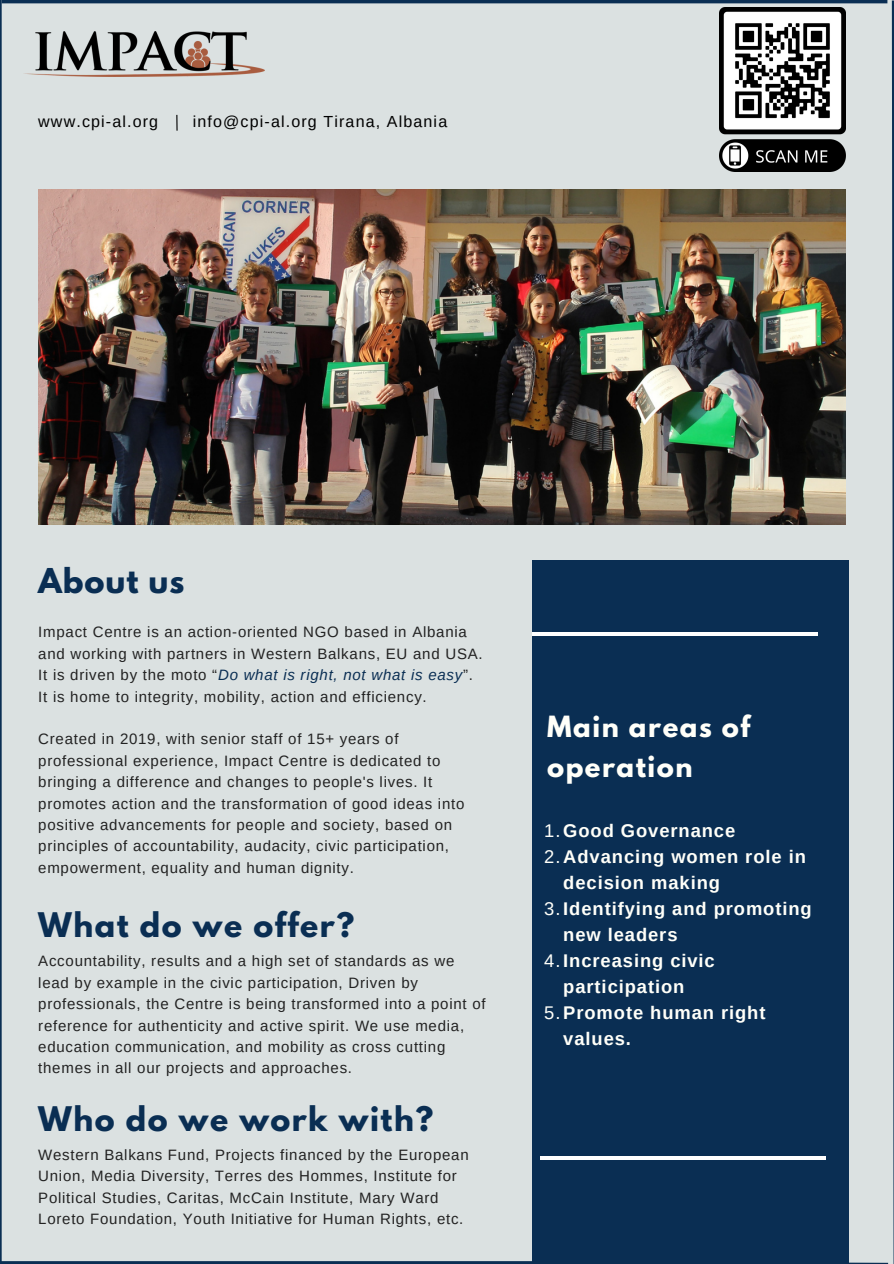
<style>
.page{position:relative;width:894px;height:1264px;background:#fff}
.page>*{position:absolute;margin:0;border:0;box-sizing:border-box;transform-origin:0 0}
.t1{font:700 30.3px "League Spartan";letter-spacing:.03em;color:#0a2e53}
.t2{font:700 30px "League Spartan";letter-spacing:.05em;color:#0a2e53}
.t3{font:700 25.8px/40.5px "League Spartan";letter-spacing:.06em;color:#fffff9}
.t4{font:700 18.3px/26px "Arimo";letter-spacing:.05em;color:#fffff9}
.t5{font:16.05px "Arimo";letter-spacing:.07em;color:#000}
.t6{font:15px/21.5px "Arimo";letter-spacing:.05em;color:#222}
.s1{font-style:italic;color:#0a2e53}
.s2{font-weight:400}
</style>
<div class="page">
<div style="left:0;top:0;width:893px;height:1263px;background:#dbe1e1"></div>
<img style="left:38px;top:189px;width:490px;height:336px">
<img style="left:24px;top:32px;width:240px;height:45px">
<svg style="left:176px;top:115px;width:1px;height:16px"></svg>
<hr style="left:0;top:1261px;width:532px;height:2px;background:#0a2e53">
<hr style="left:0;top:0;width:2px;height:1263px;background:#0a2e53">
<hr style="left:2px;top:0;width:885px;height:3px;background:#0a2e53">
<svg style="left:528px;top:0;width:365px;height:1263px"></svg>
<p class="t5" style="left:38px;top:112px;width:121px">www.cpi-al.org</p>
<p class="t5" style="left:193px;top:112px;width:256px">info@cpi-al.org Tirana, Albania</p>
<p class="t1" style="left:38px;top:566px;width:147px">About us</p>
<p class="t6" style="left:38px;top:621px;width:446px">Impact Centre is an action-oriented NGO based in Albania and working with partners in Western Balkans, EU and USA.<br>It is driven by the moto “<span class="s1">Do what is right, not what is easy</span>”.</p>
<p class="t6" style="left:38px;top:685px;width:390px">It is home to integrity, mobility, action and efficiency.</p>
<p class="t6" style="left:38px;top:728px;width:427px">Created in 2019, with senior staff of 15+ years of professional experience, Impact Centre is dedicated to bringing a difference and changes to people's lives. It promotes action and the transformation of good ideas into positive advancements for people and society, based on principles of accountability, audacity, civic participation, empowerment, equality and human dignity.</p>
<p class="t2" style="left:38px;top:910px;width:317px">What do we offer?</p>
<p class="t6" style="left:38px;top:950px;width:449px">Accountability, results and a high set of standards as we lead by example in the civic participation, Driven by professionals, the Centre is being transformed into a point of reference for authenticity and active spirit. We use media, education communication, and mobility as cross cutting themes in all our projects and approaches.</p>
<p class="t2" style="left:38px;top:1103px;width:396px">Who do we work with?</p>
<p class="t6" style="left:38px;top:1144px;width:432px">Western Balkans Fund, Projects financed by the European Union, Media Diversity, Terres des Hommes, Institute for Political Studies, Caritas, McCain Institute, Mary Ward Loreto Foundation, Youth Initiative for Human Rights, etc.</p>
<p class="t3" style="left:547px;top:709px;width:205px">Main areas of operation</p>
<p class="t4" style="left:544px;top:818px;width:192px"><span class="s2">1.</span>Good Governance</p>
<p class="t4" style="left:563px;top:844px;width:244px;text-indent:-19px"><span class="s2">2.</span>Advancing women role in decision making</p>
<p class="t4" style="left:563px;top:895px;width:250px;text-indent:-19px"><span class="s2">3.</span>Identifying and promoting new leaders</p>
<p class="t4" style="left:563px;top:947px;width:153px;text-indent:-19px"><span class="s2">4.</span>Increasing civic participation</p>
<p class="t4" style="left:563px;top:999px;width:204px;text-indent:-19px"><span class="s2">5.</span>Promote human right values.</p>
</div>
